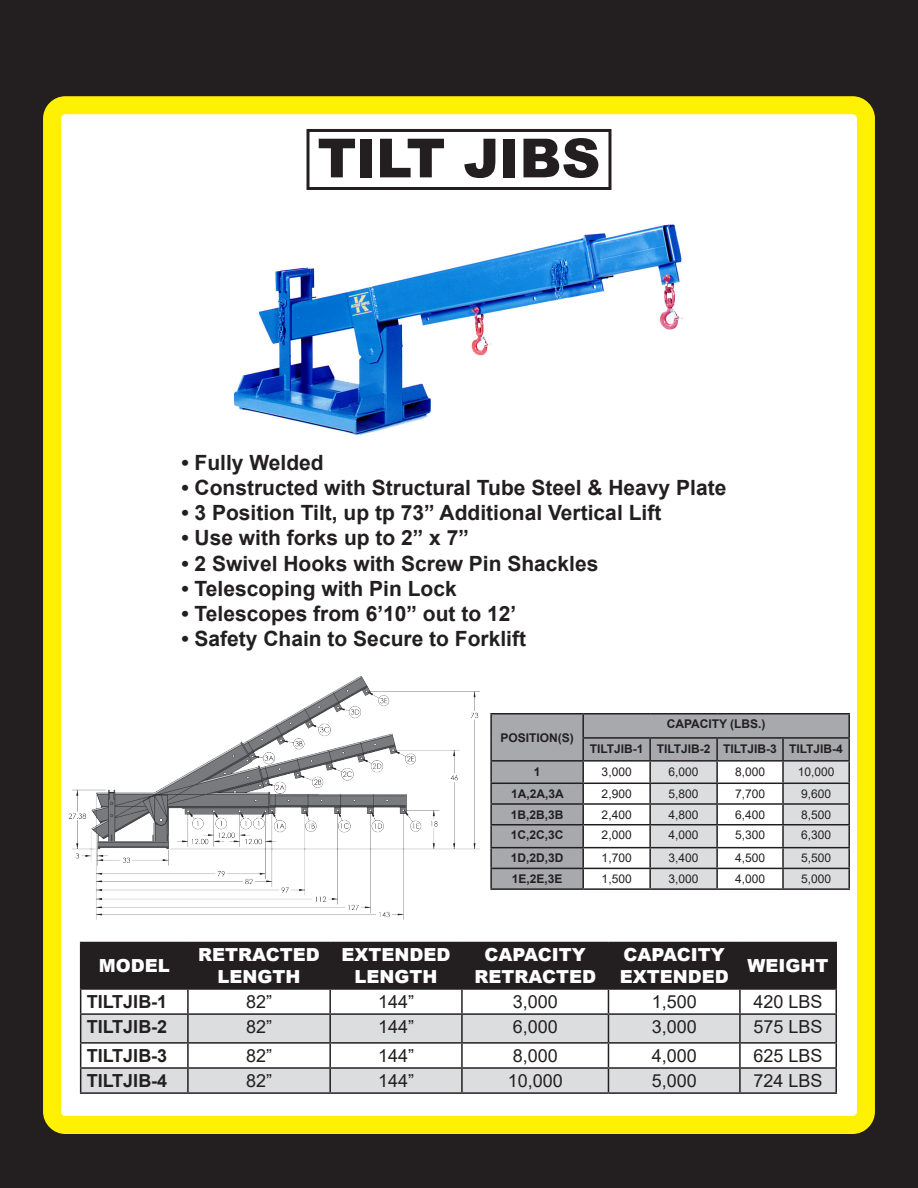
<style>
.page{position:relative;width:918px;height:1188px;background:#231f20}
.page>*{position:absolute;margin:0;border:0;box-sizing:border-box;transform-origin:0 0}
.t1{font:900 54px "Arial";letter-spacing:-.01em;color:#231f20}
.t2{font:700 21px "Arial";color:#231f20}
.t3{font:18px "Arial";color:#231f20}
.t4{font:900 18px/21.6px "Arial";color:#fff;text-align:center}
.t5{font:700 18px "Arial";color:#231f20}
.t6{font:12px "Arial";color:#231f20}
.t7{font:700 12px "Arial";color:#231f20}
</style>
<div class="page">
<div style="left:52px;top:105px;width:814px;height:1020px;background:#fff;border-radius:14px"></div>
<div style="left:43px;top:96px;width:832px;height:1038px;border:18px solid #fff101;border-radius:14px"></div>
<img style="left:233px;top:188px;width:450px;height:247px">
<div style="left:307px;top:129px;width:304px;height:61px;border:3px solid #231f20"></div>
<hr style="left:80px;top:942px;width:108px;height:1px;background:#231f20">
<hr style="left:188px;top:942px;width:142px;height:1px;background:#231f20">
<hr style="left:330px;top:942px;width:132px;height:1px;background:#231f20">
<hr style="left:462px;top:942px;width:146px;height:1px;background:#231f20">
<hr style="left:608px;top:942px;width:132px;height:1px;background:#231f20">
<hr style="left:740px;top:942px;width:97px;height:1px;background:#231f20">
<hr style="left:835px;top:943px;width:2px;height:45px;background:#231f20">
<hr style="left:740px;top:988px;width:97px;height:2px;background:#231f20">
<hr style="left:835px;top:990px;width:2px;height:23px;background:#231f20">
<hr style="left:740px;top:1013px;width:97px;height:2px;background:#231f20">
<hr style="left:835px;top:1015px;width:2px;height:27px;background:#231f20">
<hr style="left:740px;top:1042px;width:97px;height:2px;background:#231f20">
<hr style="left:835px;top:1044px;width:2px;height:23px;background:#231f20">
<svg style="left:80px;top:943px;width:756px;height:149px"></svg>
<hr style="left:740px;top:1067px;width:97px;height:2px;background:#231f20">
<hr style="left:739px;top:1069px;width:2px;height:23px;background:#231f20">
<hr style="left:835px;top:1069px;width:2px;height:23px;background:#231f20">
<hr style="left:80px;top:1092px;width:108px;height:2px;background:#231f20">
<hr style="left:188px;top:1092px;width:142px;height:2px;background:#231f20">
<hr style="left:330px;top:1092px;width:132px;height:2px;background:#231f20">
<hr style="left:462px;top:1092px;width:146px;height:2px;background:#231f20">
<hr style="left:608px;top:1092px;width:132px;height:2px;background:#231f20">
<hr style="left:740px;top:1092px;width:97px;height:2px;background:#231f20">
<img style="left:68px;top:675px;width:412px;height:245px">
<svg style="left:492px;top:715px;width:356px;height:173px;fill:#a8a9ad"></svg>
<hr style="left:490px;top:713px;width:93px;height:2px;background:#231f20">
<hr style="left:490px;top:715px;width:2px;height:23px;background:#231f20">
<hr style="left:583px;top:713px;width:67px;height:2px;background:#231f20">
<hr style="left:582px;top:715px;width:2px;height:22px;background:#231f20">
<hr style="left:650px;top:713px;width:67px;height:2px;background:#231f20">
<hr style="left:717px;top:713px;width:66px;height:2px;background:#231f20">
<hr style="left:783px;top:713px;width:67px;height:2px;background:#231f20">
<hr style="left:848px;top:715px;width:2px;height:22px;background:#231f20">
<hr style="left:490px;top:738px;width:2px;height:22px;background:#231f20">
<hr style="left:582px;top:737px;width:68px;height:2px;background:#231f20">
<hr style="left:582px;top:739px;width:2px;height:21px;background:#231f20">
<hr style="left:650px;top:737px;width:67px;height:2px;background:#231f20">
<hr style="left:649px;top:739px;width:2px;height:21px;background:#231f20">
<hr style="left:717px;top:737px;width:66px;height:2px;background:#231f20">
<hr style="left:716px;top:739px;width:2px;height:21px;background:#231f20">
<hr style="left:783px;top:737px;width:67px;height:2px;background:#231f20">
<hr style="left:782px;top:739px;width:2px;height:21px;background:#231f20">
<hr style="left:848px;top:739px;width:2px;height:21px;background:#231f20">
<hr style="left:490px;top:760px;width:93px;height:2px;background:#231f20">
<hr style="left:490px;top:762px;width:2px;height:21px;background:#231f20">
<hr style="left:583px;top:760px;width:67px;height:2px;background:#231f20">
<hr style="left:582px;top:762px;width:2px;height:21px;background:#231f20">
<hr style="left:650px;top:760px;width:67px;height:2px;background:#231f20">
<hr style="left:717px;top:760px;width:66px;height:2px;background:#231f20">
<hr style="left:783px;top:760px;width:67px;height:2px;background:#231f20">
<hr style="left:490px;top:783px;width:93px;height:1px;background:#231f20">
<hr style="left:583px;top:783px;width:67px;height:1px;background:#231f20">
<hr style="left:490px;top:803px;width:93px;height:2px;background:#231f20">
<svg style="left:490px;top:784px;width:2px;height:40px"></svg>
<hr style="left:583px;top:803px;width:67px;height:2px;background:#231f20">
<svg style="left:582px;top:784px;width:2px;height:40px"></svg>
<hr style="left:490px;top:824px;width:93px;height:1px;background:#231f20">
<hr style="left:490px;top:825px;width:2px;height:22px;background:#231f20">
<hr style="left:583px;top:824px;width:67px;height:1px;background:#231f20">
<hr style="left:582px;top:825px;width:2px;height:22px;background:#231f20">
<hr style="left:490px;top:847px;width:93px;height:1px;background:#231f20">
<hr style="left:490px;top:848px;width:2px;height:20px;background:#231f20">
<hr style="left:583px;top:847px;width:67px;height:1px;background:#231f20">
<hr style="left:582px;top:848px;width:2px;height:20px;background:#231f20">
<hr style="left:490px;top:868px;width:93px;height:1px;background:#231f20">
<svg style="left:490px;top:869px;width:2px;height:19px"></svg>
<hr style="left:583px;top:868px;width:67px;height:1px;background:#231f20">
<svg style="left:582px;top:869px;width:2px;height:19px"></svg>
<svg style="left:649px;top:761px;width:201px;height:127px"></svg>
<hr style="left:490px;top:888px;width:93px;height:2px;background:#231f20">
<hr style="left:583px;top:888px;width:67px;height:2px;background:#231f20">
<hr style="left:650px;top:888px;width:67px;height:2px;background:#231f20">
<hr style="left:717px;top:888px;width:66px;height:2px;background:#231f20">
<hr style="left:783px;top:888px;width:67px;height:2px;background:#231f20">
<p class="t1" style="left:317px;top:119px;width:284px">TILT JIBS</p>
<p class="t2" style="left:181px;top:448px;width:144px">• Fully Welded</p>
<p class="t2" style="left:181px;top:473px;width:546px">• Constructed with Structural Tube Steel &amp; Heavy Plate</p>
<p class="t2" style="left:181px;top:498px;width:481px">• 3 Position Tilt, up tp 73” Additional Vertical Lift</p>
<p class="t2" style="left:181px;top:523px;width:289px">• Use with forks up to 2” x 7”</p>
<p class="t2" style="left:181px;top:548px;width:419px">• 2 Swivel Hooks with Screw Pin Shackles</p>
<p class="t2" style="left:181px;top:574px;width:277px">• Telescoping with Pin Lock</p>
<p class="t2" style="left:181px;top:599px;width:336px">• Telescopes from 6’10” out to 12’</p>
<p class="t2" style="left:181px;top:624px;width:346px">• Safety Chain to Secure to Forklift</p>
<p class="t7" style="left:500px;top:729px;width:75px">POSITION(S)</p>
<p class="t7" style="left:667px;top:716px;width:100px">CAPACITY (LBS.)</p>
<p class="t7" style="left:590px;top:740px;width:55px">TILTJIB-1</p>
<p class="t7" style="left:657px;top:740px;width:55px">TILTJIB-2</p>
<p class="t7" style="left:723px;top:740px;width:55px">TILTJIB-3</p>
<p class="t7" style="left:789px;top:740px;width:55px">TILTJIB-4</p>
<p class="t7" style="left:534px;top:763px;width:8px">1</p>
<p class="t6" style="left:602px;top:763px;width:32px">3,000</p>
<p class="t6" style="left:669px;top:763px;width:32px">6,000</p>
<p class="t6" style="left:735px;top:763px;width:32px">8,000</p>
<p class="t6" style="left:798px;top:763px;width:38px">10,000</p>
<p class="t7" style="left:511px;top:785px;width:54px">1A,2A,3A</p>
<p class="t6" style="left:602px;top:786px;width:32px">2,900</p>
<p class="t6" style="left:669px;top:786px;width:32px">5,800</p>
<p class="t6" style="left:735px;top:786px;width:32px">7,700</p>
<p class="t6" style="left:801px;top:786px;width:32px">9,600</p>
<p class="t7" style="left:511px;top:806px;width:54px">1B,2B,3B</p>
<p class="t6" style="left:602px;top:806px;width:32px">2,400</p>
<p class="t6" style="left:669px;top:806px;width:32px">4,800</p>
<p class="t6" style="left:735px;top:806px;width:32px">6,400</p>
<p class="t6" style="left:801px;top:806px;width:32px">8,500</p>
<p class="t7" style="left:511px;top:827px;width:54px">1C,2C,3C</p>
<p class="t6" style="left:602px;top:827px;width:32px">2,000</p>
<p class="t6" style="left:669px;top:827px;width:32px">4,000</p>
<p class="t6" style="left:735px;top:827px;width:32px">5,300</p>
<p class="t6" style="left:801px;top:827px;width:32px">6,300</p>
<p class="t7" style="left:511px;top:850px;width:54px">1D,2D,3D</p>
<p class="t6" style="left:602px;top:850px;width:32px">1,700</p>
<p class="t6" style="left:669px;top:850px;width:32px">3,400</p>
<p class="t6" style="left:735px;top:850px;width:32px">4,500</p>
<p class="t6" style="left:801px;top:850px;width:32px">5,500</p>
<p class="t7" style="left:512px;top:870px;width:52px">1E,2E,3E</p>
<p class="t6" style="left:602px;top:871px;width:32px">1,500</p>
<p class="t6" style="left:669px;top:871px;width:32px">3,000</p>
<p class="t6" style="left:735px;top:871px;width:32px">4,000</p>
<p class="t6" style="left:801px;top:871px;width:32px">5,000</p>
<p class="t4" style="left:99px;top:954px;width:72px">MODEL</p>
<p class="t4" style="left:198px;top:944px;width:123px">RETRACTED<br>LENGTH</p>
<p class="t4" style="left:342px;top:944px;width:110px">EXTENDED<br>LENGTH</p>
<p class="t4" style="left:474px;top:944px;width:123px">CAPACITY<br>RETRACTED</p>
<p class="t4" style="left:620px;top:944px;width:110px;text-align:left">CAPACITY<br>EXTENDED</p>
<p class="t4" style="left:748px;top:954px;width:82px">WEIGHT</p>
<p class="t5" style="left:87px;top:989px;width:82px">TILTJIB-1</p>
<p class="t3" style="left:246px;top:989px;width:28px">82”</p>
<p class="t3" style="left:378px;top:989px;width:38px">144”</p>
<p class="t3" style="left:513px;top:989px;width:47px">3,000</p>
<p class="t3" style="left:652px;top:989px;width:47px">1,500</p>
<p class="t3" style="left:754px;top:989px;width:71px">420 LBS</p>
<p class="t5" style="left:87px;top:1014px;width:82px">TILTJIB-2</p>
<p class="t3" style="left:246px;top:1014px;width:28px">82”</p>
<p class="t3" style="left:378px;top:1014px;width:38px">144”</p>
<p class="t3" style="left:513px;top:1014px;width:47px">6,000</p>
<p class="t3" style="left:652px;top:1014px;width:47px">3,000</p>
<p class="t3" style="left:754px;top:1014px;width:71px">575 LBS</p>
<p class="t5" style="left:87px;top:1043px;width:82px">TILTJIB-3</p>
<p class="t3" style="left:246px;top:1043px;width:28px">82”</p>
<p class="t3" style="left:378px;top:1043px;width:38px">144”</p>
<p class="t3" style="left:513px;top:1043px;width:47px">8,000</p>
<p class="t3" style="left:652px;top:1043px;width:47px">4,000</p>
<p class="t3" style="left:754px;top:1043px;width:71px">625 LBS</p>
<p class="t5" style="left:87px;top:1068px;width:82px">TILTJIB-4</p>
<p class="t3" style="left:246px;top:1068px;width:28px">82”</p>
<p class="t3" style="left:378px;top:1068px;width:38px">144”</p>
<p class="t3" style="left:508px;top:1068px;width:57px">10,000</p>
<p class="t3" style="left:652px;top:1068px;width:47px">5,000</p>
<p class="t3" style="left:754px;top:1068px;width:71px">724 LBS</p>
</div>
